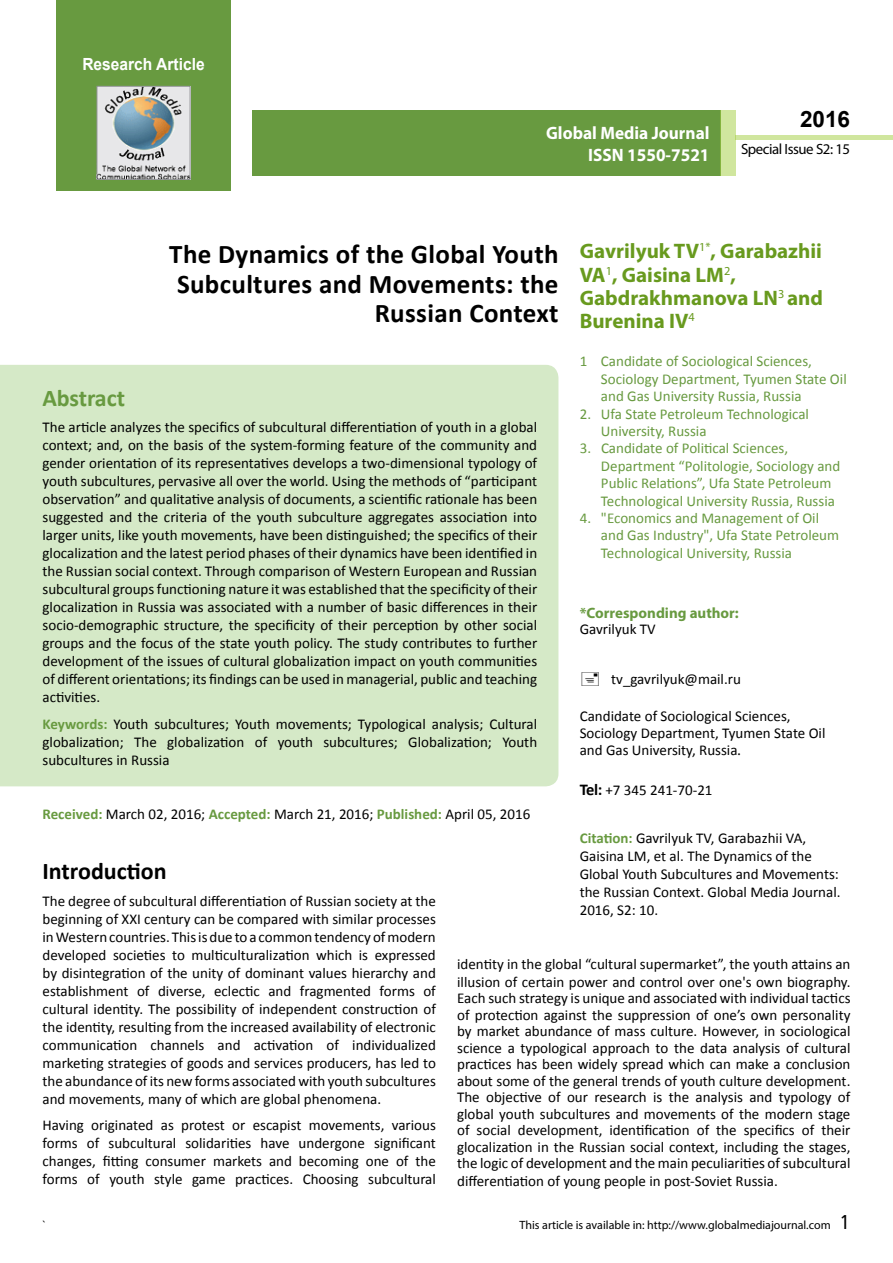
<style>
.page{position:relative;width:893px;height:1263px;background:#fff}
.page>*{position:absolute;margin:0;border:0;box-sizing:border-box;transform-origin:0 0}
.t1{font:700 27px/29.7px "Calibri";letter-spacing:.015em;color:#000;text-align:right}
.t2{font:700 24px "Calibri";color:#000}
.t3{font:700 24px "Calibri";letter-spacing:-.005em;color:#689a40}
.t4{font:700 22.5px "Arial";color:#000}
.t5{font:700 21px/23.1px "Myriad Pro";color:#689a1e}
.t6{font:700 18px/21.6px "Myriad Pro";color:#fff;text-align:right;scale:.96 1}
.t7{font:700 16.8px "Arial";color:#fff;scale:.93 1}
.t8{font:15px/18px "Calibri";color:#000;text-align:justify}
.t9{font:15px/17.4px "Calibri";color:#689a40}
.t10{font:700 15px "Myriad Pro";color:#689a40}
.t11{font:14.85px "Myriad Pro";letter-spacing:-.03em;color:#000}
.t12{font:12px "Myriad Pro";color:#000}
.s1{font-weight:700;color:#689a40}
.s2{font-family:"Myriad Pro"}
.s3{font-weight:700;font-size:16.5px}
.s4{font-family:"Tunga";font-size:25.5px}
</style>
<div class="page">
<div style="left:252px;top:110px;width:469px;height:66px;background:#689a40"></div>
<div style="left:720px;top:110px;width:16px;height:66px;background:#d0e69e"></div>
<div style="left:56px;top:0;width:175px;height:190px;background:#689a40"></div>
<div style="left:736px;top:135px;width:157px;height:5px;background:#d0e69e"></div>
<img style="left:99px;top:88px;width:89px;height:89px">
<div style="left:97px;top:86px;width:93px;height:93px;border:1px solid #939598"></div>
<div style="left:0;top:365px;width:558px;height:421px;background:#d5e9c7"></div>
<p class="t7" style="left:82px;top:52px;width:133px">Research Article</p>
<p class="t6" style="left:546px;top:122px;width:172px">Global Media Journal<br>ISSN 1550-7521</p>
<h3 class="t4" style="left:800px;top:104px;width:52px">2016</h3>
<p class="t11" style="left:741px;top:140px;width:111px">Special Issue S2: 15</p>
<h3 class="t5" style="left:580px;top:239px;width:245px">Gavrilyuk TV<sup>1*</sup>, Garabazhii<br>VA<sup>1</sup>, Gaisina LM<sup>2</sup>,<br>Gabdrakhmanova LN<sup>3</sup> and<br>Burenina IV<sup>4</sup></h3>
<p class="t9" style="left:601px;top:353px;width:247px;text-indent:-21px">1 Candidate of Sociological Sciences,<br>Sociology Department, Tyumen State Oil and Gas University Russia, Russia</p>
<p class="t9" style="left:601px;top:405px;width:210px;text-indent:-21px">2. Ufa State Petroleum Technological<br>University, Russia</p>
<p class="t9" style="left:601px;top:440px;width:241px;text-indent:-21px">3. Candidate of Political Sciences, Department “Politologie, Sociology and Public Relations”, Ufa State Petroleum Technological University Russia, Russia</p>
<p class="t9" style="left:601px;top:509px;width:240px;text-indent:-21px">4. "Economics and Management of Oil and Gas Industry", Ufa State Petroleum<br>Technological University, Russia</p>
<h1 class="t1" style="left:169px;top:239px;width:391px">The Dynamics of the Global Youth<br>Subcultures and Movements: the<br>Russian Context</h1>
<h2 class="t3" style="left:43px;top:382px;width:84px">Abstract</h2>
<p class="t8" style="left:43px;top:418px;width:496px">The article analyzes the specifics of subcultural differentiation of youth in a global context; and, on the basis of the system-forming feature of the community and gender orientation of its representatives develops a two-dimensional typology of youth subcultures, pervasive all over the world. Using the methods of “participant observation” and qualitative analysis of documents, a scientific rationale has been suggested and the criteria of the youth subculture aggregates association into larger units, like youth movements, have been distinguished; the specifics of their glocalization and the latest period phases of their dynamics have been identified in the Russian social context. Through comparison of Western European and Russian subcultural groups functioning nature it was established that the specificity of their glocalization in Russia was associated with a number of basic differences in their socio-demographic structure, the specificity of their perception by other social groups and the focus of the state youth policy. The study contributes to further development of the issues of cultural globalization impact on youth communities of different orientations; its findings can be used in managerial, public and teaching activities.</p>
<p class="t8" style="left:43px;top:715px;width:496px"><span class="s1">Keywords:</span> Youth subcultures; Youth movements; Typological analysis; Cultural globalization; The globalization of youth subcultures; Globalization; Youth subcultures in Russia</p>
<p class="t10" style="left:580px;top:603px;width:161px">*Corresponding author:</p>
<p class="t8" style="left:580px;top:620px;width:77px">Gavrilyuk TV</p>
<p class="t8" style="left:611px;top:670px;width:131px">tv_gavrilyuk@mail.ru</p>
<p class="t8" style="left:580px;top:708px;width:247px;line-height:17px;text-align:left">Candidate of Sociological Sciences,<br>Sociology Department, Tyumen State Oil and Gas University, Russia<span class="s2">.</span></p>
<p class="t8" style="left:580px;top:781px;width:134px"><span class="s3">Tel:</span> +7 345 241-70-21</p>
<p class="t8" style="left:580px;top:829px;width:262px;text-align:left"><span class="s1">Citation:</span> Gavrilyuk TV, Garabazhii VA, Gaisina LM, et al. The Dynamics of the Global Youth Subcultures and Movements: the Russian Context. Global Media Journal.<br>2016, S2: 10.</p>
<p class="t8" style="left:43px;top:805px;width:489px"><span class="s1">Received:</span> March 02, 2016; <span class="s1">Accepted:</span> March 21, 2016; <span class="s1">Published:</span> April 05, 2016</p>
<h2 class="t2" style="left:43px;top:856px;width:126px">Introduction</h2>
<p class="t8" style="left:43px;top:892px;width:395px">The degree of subcultural differentiation of Russian society at the beginning of XXI century can be compared with similar processes in Western countries. This is due to a common tendency of modern developed societies to multiculturalization which is expressed by disintegration of the unity of dominant values hierarchy and establishment of diverse, eclectic and fragmented forms of cultural identity. The possibility of independent construction of the identity, resulting from the increased availability of electronic communication channels and activation of individualized marketing strategies of goods and services producers, has led to the abundance of its new forms associated with youth subcultures and movements, many of which are global phenomena.</p>
<p class="t8" style="left:43px;top:1116px;width:395px">Having originated as protest or escapist movements, various forms of subcultural solidarities have undergone significant changes, fitting consumer markets and becoming one of the forms of youth style game practices. Choosing subcultural</p>
<p class="t8" style="left:457px;top:955px;width:395px">identity in the global “cultural supermarket”, the youth attains an illusion of certain power and control over one's own biography.</p>
<p class="t8" style="left:457px;top:990px;width:395px;line-height:16.5px">Each such strategy is unique and associated with individual tactics of protection against the suppression of one’s own personality by market abundance of mass culture. However, in sociological science a typological approach to the data analysis of cultural practices has been widely spread which can make a conclusion about some of the general trends of youth culture development.<br>The objective of our research is the analysis and typology of global youth subcultures and movements of the modern stage of social development, identification of the specifics of their glocalization in the Russian social context, including the stages, the logic of development and the main peculiarities of subcultural</p>
<p class="t8" style="left:457px;top:1172px;width:322px">differentiation of young people in post-Soviet Russia.</p>
<p class="t12" style="left:43px;top:1217px;width:5px">`</p>
<p class="t12" style="left:520px;top:1217px;width:330px">This article is available in: http://www.globalmediajournal.com <span class="s4">1</span></p>
</div>
